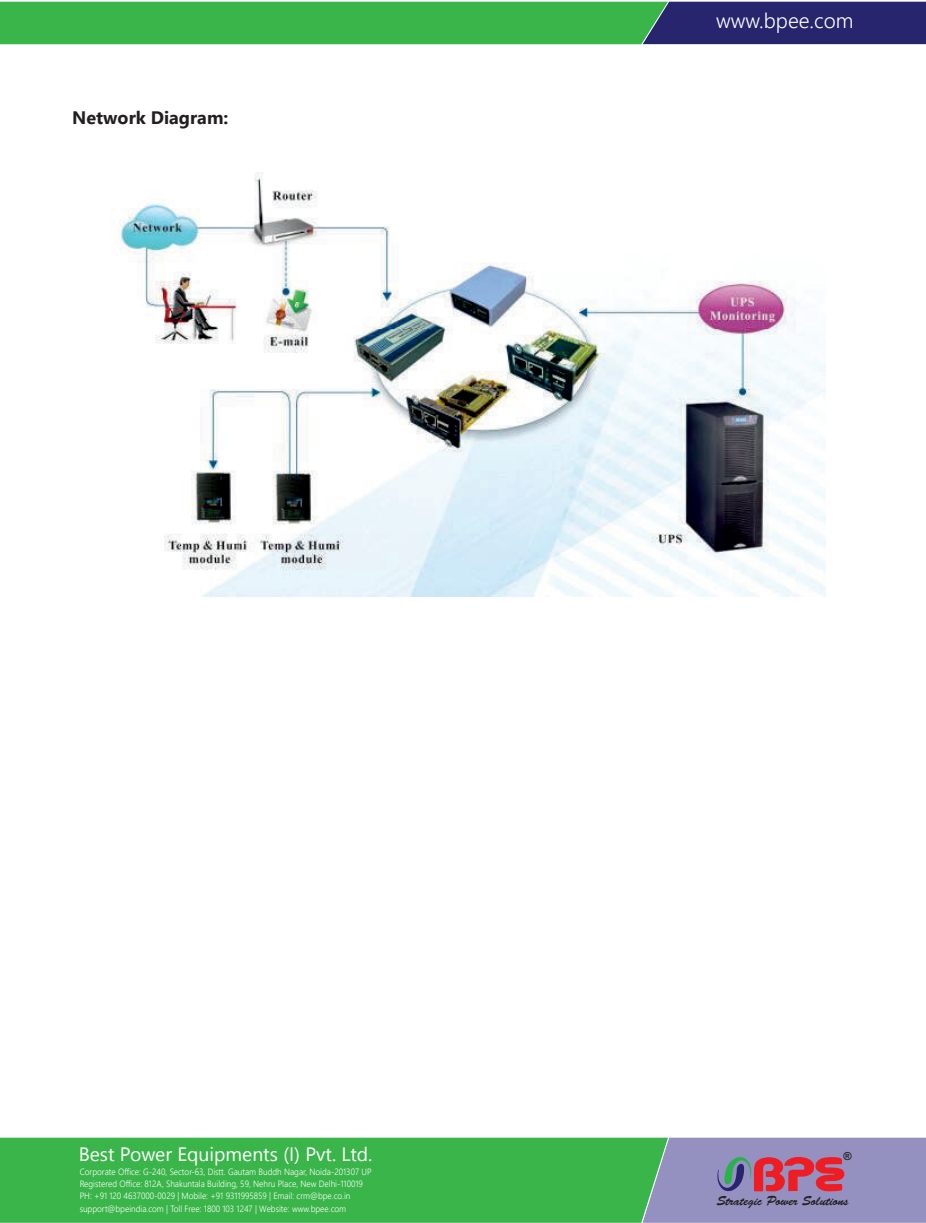
<style>
.page{position:relative;width:926px;height:1223px;background:#fff}
.page>*{position:absolute;margin:0;border:0;box-sizing:border-box;transform-origin:0 0}
.t1{font:300 21px "Nirmala UI";color:#fff}
.t2{font:19.35px "Nirmala UI";color:#fff}
.t3{font:700 18px "Nirmala UI";color:#231f20}
.t4{font:13.2px "Brush Script Std";color:#231f20;scale:.96 1}
.t5{font:700 10.95px "Arial";color:#231f20}
.t6{font:300 9px/12px "Nirmala UI";color:#fff;scale:.92 1}
</style>
<div class="page">
<div style="left:0;top:1137px;width:642px;height:85px;background:#3ab54a"></div>
<img style="left:642px;top:1137px;width:283px;height:85px">
<div style="left:0;top:2px;width:642px;height:42px;background:#3ab54a"></div>
<div style="left:642px;top:2px;width:283px;height:42px;background:#27256d"></div>
<svg style="left:716px;top:1152px;width:128px;height:39px;background:#ac607a"></svg>
<img style="left:110px;top:173px;width:715px;height:423px">
<h3 class="t3" style="left:72px;top:103px;width:157px">Network Diagram:</h3>
<h1 class="t1" style="left:715px;top:13px;width:139px">www.bpee.com</h1>
<h2 class="t2" style="left:79px;top:1138px;width:295px">Best Power Equipments (I) Pvt. Ltd.</h2>
<p class="t6" style="left:80px;top:1166px;width:319px">Corporate Office: G-240, Sector-63, Distt. Gautam Buddh Nagar, Noida-201307 UP Registered Office: 812A, Shakuntala Building, 59, Nehru Place, New Delhi-110019<br>PH: +91 120 4637000-0029 | Mobile: +91 9311995859 | Email: crm@bpe.co.in support@bpeindia.com | Toll Free: 1800 103 1247 | Website: www.bpee.com</p>
<p class="t5" style="left:842px;top:1151px;width:10px">®</p>
<h3 class="t4" style="left:716px;top:1195px;width:139px">Strategic Power Solutions</h3>
</div>
